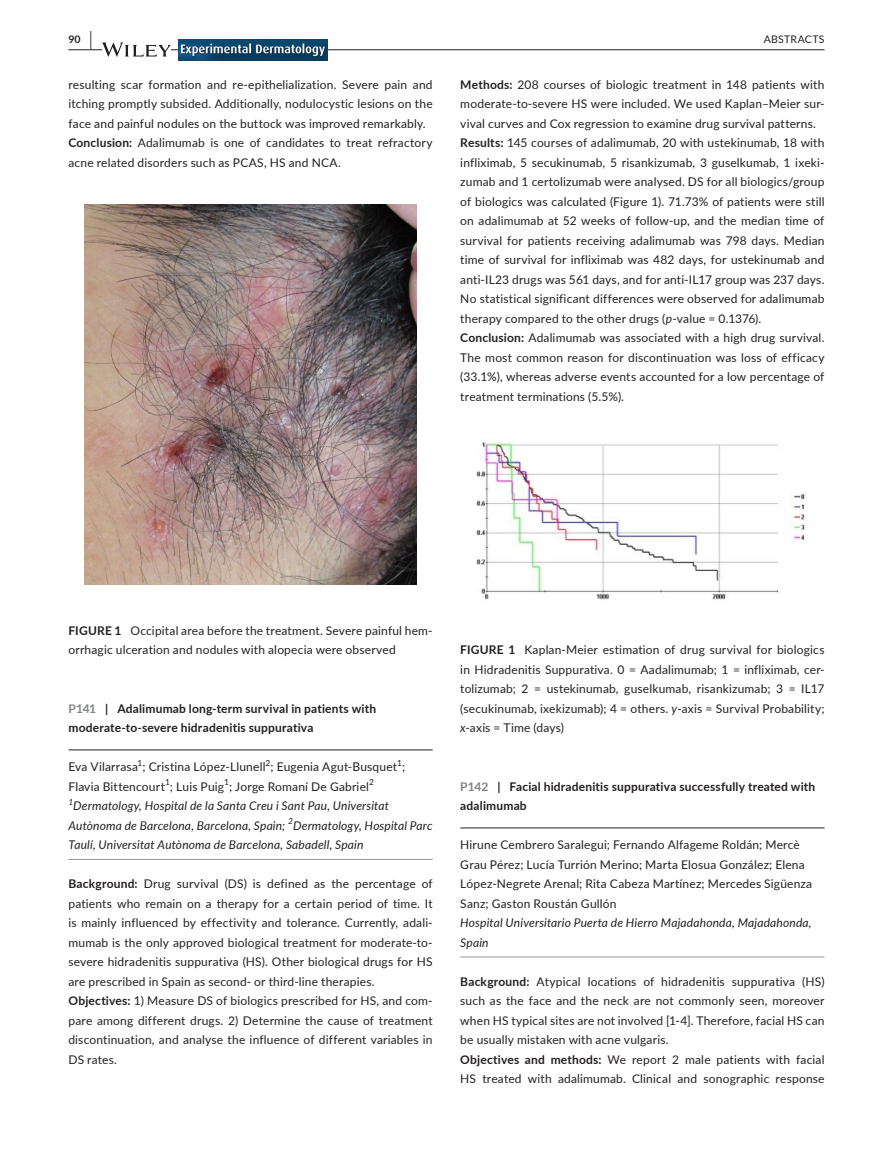
<style>
.page{position:relative;width:893px;height:1174px;background:#fff}
.page>*{position:absolute;margin:0;border:0;box-sizing:border-box;transform-origin:0 0}
.t1{font:12px/19.5px "Lato";letter-spacing:.015em;color:#231f20}
.t2{font:italic 12px/19.5px "Lato";letter-spacing:.015em;color:#231f20}
.t3{font:700 12px/19.5px "Lato";letter-spacing:.015em;color:#231f20}
.t4{font:10.5px "Lato";letter-spacing:.02em;color:#231f20}
.t5{font:700 10.5px "Lato";color:#231f20}
.t6{font:8.4px "Lato";color:#231f20}
.t7{font:italic 8.4px "Lato";color:#231f20}
.s1{font-size:19.5px}
.s2{font-weight:700}
.s3{font-style:italic}
.s4{color:#808285}
</style>
<div class="page">
<hr style="left:68px;top:49px;width:756px;height:1px;background:#231f20">
<svg style="left:102px;top:42px;width:69px;height:15px"></svg>
<img style="left:178px;top:39px;width:149px;height:21px">
<hr style="left:68px;top:749px;width:365px;height:1px;background:#231f20">
<hr style="left:68px;top:859px;width:365px;height:1px;background:#939598">
<hr style="left:460px;top:827px;width:364px;height:1px;background:#231f20">
<hr style="left:460px;top:956px;width:364px;height:1px;background:#939598">
<img style="left:85px;top:204px;width:331px;height:380px">
<img style="left:477px;top:440px;width:328px;height:160px">
<p class="t5" style="left:68px;top:31px;width:25px">90 <span class="s1">|</span></p>
<p class="t4" style="left:764px;top:31px;width:62px">ABSTRACTS</p>
<p class="t1" style="left:68px;top:74px;width:366px">resulting scar formation and re-epithelialization. Severe pain and itching promptly subsided. Additionally, nodulocystic lesions on the face and painful nodules on the buttock was improved remarkably.<br><span class="s2">Conclusion:</span> Adalimumab is one of candidates to treat refractory acne related disorders such as PCAS, HS and NCA.</p>
<p class="t1" style="left:460px;top:74px;width:366px"><span class="s2">Methods:</span> 208 courses of biologic treatment in 148 patients with moderate-to-severe HS were included. We used Kaplan–Meier sur&shy;vival curves and Cox regression to examine drug survival patterns.<br><span class="s2">Results:</span> 145 courses of adalimumab, 20 with ustekinumab, 18 with infliximab, 5 secukinumab, 5 risankizumab, 3 guselkumab, 1 ixeki&shy;zumab and 1 certolizumab were analysed. DS for all biologics/group of biologics was calculated (Figure 1). 71.73% of patients were still on adalimumab at 52 weeks of follow-up, and the median time of survival for patients receiving adalimumab was 798 days. Median time of survival for infliximab was 482 days, for ustekinumab and anti-IL23 drugs was 561 days, and for anti-IL17 group was 237 days.<br>No statistical significant differences were observed for adalimumab therapy compared to the other drugs (<span class="s3">p</span>-value = 0.1376).<br><span class="s2">Conclusion:</span> Adalimumab was associated with a high drug survival.<br>The most common reason for discontinuation was loss of efficacy (33.1%), whereas adverse events accounted for a low percentage of treatment terminations (5.5%).</p>
<p class="t1" style="left:68px;top:620px;width:366px"><span class="s2">FIGURE 1</span> Occipital area before the treatment. Severe painful hem&shy;orrhagic ulceration and nodules with alopecia were observed</p>
<p class="t3" style="left:68px;top:698px;width:309px"><span class="s4">P141</span> | Adalimumab long-term survival in patients with moderate-to-severe hidradenitis suppurativa</p>
<p class="t1" style="left:68px;top:756px;width:338px">Eva Vilarrasa ; Cristina López-Llunell ; Eugenia Agut-Busquet ;</p>
<p class="t6" style="left:138px;top:757px;width:6px">1</p>
<p class="t6" style="left:266px;top:757px;width:6px">2</p>
<p class="t6" style="left:397px;top:757px;width:6px">1</p>
<p class="t1" style="left:68px;top:776px;width:302px">Flavia Bittencourt ; Luis Puig ; Jorge Romaní De Gabriel</p>
<p class="t6" style="left:165px;top:776px;width:6px">1</p>
<p class="t6" style="left:224px;top:776px;width:6px">1</p>
<p class="t6" style="left:369px;top:776px;width:6px">2</p>
<p class="t7" style="left:68px;top:796px;width:6px">1</p>
<p class="t2" style="left:68px;top:795px;width:322px;text-indent:5px">Dermatology, Hospital de la Santa Creu i Sant Pau, Universitat<br>Autònoma de Barcelona, Barcelona, Spain;</p>
<p class="t7" style="left:288px;top:815px;width:6px">2</p>
<p class="t2" style="left:68px;top:815px;width:366px;text-indent:225px">Dermatology, Hospital Parc<br>Taulí, Universitat Autònoma de Barcelona, Sabadell, Spain</p>
<p class="t1" style="left:68px;top:873px;width:366px"><span class="s2">Background:</span> Drug survival (DS) is defined as the percentage of patients who remain on a therapy for a certain period of time. It is mainly influenced by effectivity and tolerance. Currently, adali&shy;mumab is the only approved biological treatment for moderate-to&shy;severe hidradenitis suppurativa (HS). Other biological drugs for HS are prescribed in Spain as second- or third-line therapies.<br><span class="s2">Objectives:</span> 1) Measure DS of biologics prescribed for HS, and com&shy;pare among different drugs. 2) Determine the cause of treatment discontinuation, and analyse the influence of different variables in DS rates.</p>
<p class="t1" style="left:460px;top:639px;width:366px;text-align:justify"><span class="s2">FIGURE 1</span> Kaplan-Meier estimation of drug survival for biologics in Hidradenitis Suppurativa. 0 = Aadalimumab; 1 = infliximab, cer&shy;tolizumab; 2 = ustekinumab, guselkumab, risankizumab; 3 = IL17 (secukinumab, ixekizumab); 4 = others. <span class="s3">y</span>-axis = Survival Probability; <span class="s3">x</span>-axis = Time (days)</p>
<p class="t3" style="left:460px;top:776px;width:357px"><span class="s4">P142</span> | Facial hidradenitis suppurativa successfully treated with adalimumab</p>
<p class="t1" style="left:460px;top:834px;width:353px">Hirune Cembrero Saralegui; Fernando Alfageme Roldán; Mercè Grau Pérez; Lucía Turrión Merino; Marta Elosua González; Elena López-Negrete Arenal; Rita Cabeza Martínez; Mercedes Sigüenza Sanz; Gaston Roustán Gullón</p>
<p class="t2" style="left:460px;top:912px;width:353px">Hospital Universitario Puerta de Hierro Majadahonda, Majadahonda,<br>Spain</p>
<p class="t1" style="left:460px;top:971px;width:366px"><span class="s2">Background:</span> Atypical locations of hidradenitis suppurativa (HS) such as the face and the neck are not commonly seen, moreover when HS typical sites are not involved [1-4]. Therefore, facial HS can be usually mistaken with acne vulgaris.<br><span class="s2">Objectives and methods:</span> We report 2 male patients with facial HS treated with adalimumab. Clinical and sonographic response</p>
</div>
